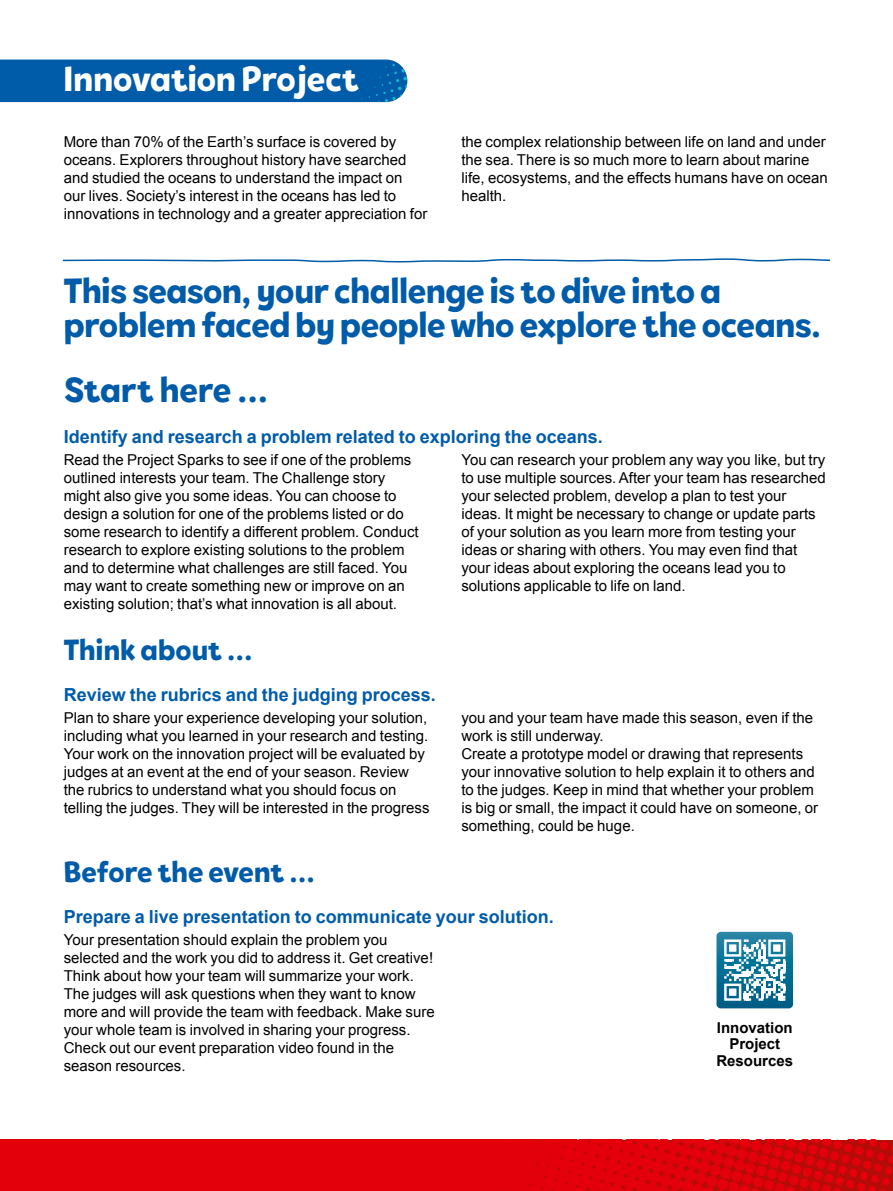
<style>
.page{position:relative;width:893px;height:1191px;background:#fff}
.page>*{position:absolute;margin:0;border:0;box-sizing:border-box;transform-origin:0 0}
.t1{font:800 36px/33px "Tobi Pro";letter-spacing:-.01em;color:#005ba9}
.t2{font:800 36px "Tobi Pro";color:#fff}
.t3{font:800 30px "Tobi Pro";color:#005ba9}
.t4{font:700 18px "Arial";color:#005ba9}
.t5{font:15px/18px "Arial";color:#000}
.t6{font:700 15px/16.5px "Arial";color:#000;text-align:center}
</style>
<div class="page">
<div style="left:0;top:60px;width:407px;height:42px;background:#005ba9"></div>
<svg style="left:62px;top:258px;width:769px;height:5px"></svg>
<svg style="left:716px;top:931px;width:77px;height:77px"></svg>
<div style="left:729px;top:988px;width:7px;height:7px;background:#fff"></div>
<img style="left:0;top:1139px;width:893px;height:52px">
<h2 class="t2" style="left:64px;top:55px;width:296px">Innovation Project</h2>
<p class="t5" style="left:64px;top:133px;width:365px">More than 70% of the Earth’s surface is covered by oceans. Explorers throughout history have searched and studied the oceans to understand the impact on our lives. Society’s interest in the oceans has led to innovations in technology and a greater appreciation for</p>
<p class="t5" style="left:461px;top:133px;width:368px">the complex relationship between life on land and under the sea. There is so much more to learn about marine life, ecosystems, and the effects humans have on ocean health.</p>
<h2 class="t1" style="left:64px;top:275px;width:759px">This season, your challenge is to dive into a problem faced by people who explore the oceans.</h2>
<h2 class="t1" style="left:64px;top:373px;width:205px">Start here …</h2>
<h3 class="t4" style="left:64px;top:424px;width:541px">Identify and research a problem related to exploring the oceans.</h3>
<p class="t5" style="left:64px;top:451px;width:356px">Read the Project Sparks to see if one of the problems outlined interests your team. The Challenge story might also give you some ideas. You can choose to design a solution for one of the problems listed or do some research to identify a different problem. Conduct research to explore existing solutions to the problem and to determine what challenges are still faced. You may want to create something new or improve on an existing solution; that’s what innovation is all about.</p>
<p class="t5" style="left:461px;top:451px;width:366px">You can research your problem any way you like, but try to use multiple sources. After your team has researched your selected problem, develop a plan to test your ideas. It might be necessary to change or update parts of your solution as you learn more from testing your ideas or sharing with others. You may even find that your ideas about exploring the oceans lead you to solutions applicable to life on land.</p>
<h2 class="t3" style="left:64px;top:630px;width:190px">Think about …</h2>
<h3 class="t4" style="left:64px;top:682px;width:374px">Review the rubrics and the judging process.</h3>
<p class="t5" style="left:64px;top:709px;width:367px">Plan to share your experience developing your solution, including what you learned in your research and testing.<br>Your work on the innovation project will be evaluated by judges at an event at the end of your season. Review the rubrics to understand what you should focus on telling the judges. They will be interested in the progress</p>
<p class="t5" style="left:461px;top:709px;width:353px">you and your team have made this season, even if the work is still underway.</p>
<p class="t5" style="left:461px;top:745px;width:358px">Create a prototype model or drawing that represents your innovative solution to help explain it to others and to the judges. Keep in mind that whether your problem is big or small, the impact it could have on someone, or something, could be huge.</p>
<h2 class="t3" style="left:64px;top:852px;width:252px">Before the event …</h2>
<h3 class="t4" style="left:64px;top:904px;width:492px">Prepare a live presentation to communicate your solution.</h3>
<p class="t5" style="left:64px;top:931px;width:372px">Your presentation should explain the problem you selected and the work you did to address it. Get creative!<br>Think about how your team will summarize your work.<br>The judges will ask questions when they want to know more and will provide the team with feedback. Make sure your whole team is involved in sharing your progress.<br>Check out our event preparation video found in the season resources.</p>
<p class="t6" style="left:716px;top:1019px;width:78px">Innovation<br>Project<br>Resources</p>
</div>
